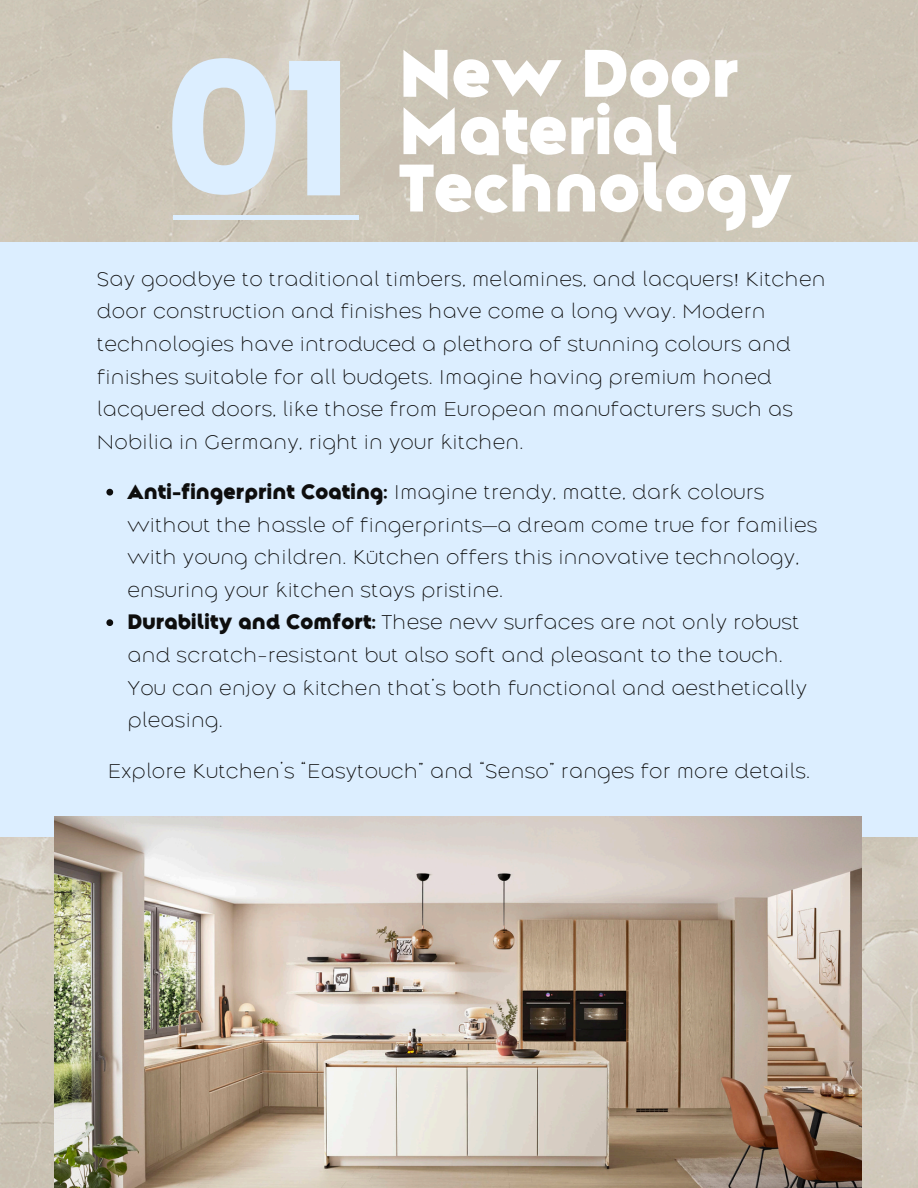
<style>
.page{position:relative;width:918px;height:1188px;background:#fff}
.page>*{position:absolute;margin:0;border:0;box-sizing:border-box;transform-origin:0 0}
.t1{font:700 184.2px "Poppins";color:#dceeff}
.t2{font:900 67.5px/57.3px "Along Sanss 2";color:#fff}
.t3{font:200 21px/32.7px "Along Sanss 2";letter-spacing:.01em;color:#0e0e0e}
.s1{font-weight:900}
</style>
<div class="page">
<img style="left:0;top:0;width:918px;height:1188px">
<div style="left:0;top:242px;width:918px;height:595px;background:#dceeff"></div>
<img style="left:55px;top:816px;width:806px;height:372px">
<hr style="left:173px;top:216px;width:185px;height:4px;background:#dceeff">
<svg style="left:106px;top:489px;width:7px;height:7px"></svg>
<svg style="left:106px;top:619px;width:7px;height:7px"></svg>
<p class="t1" style="left:164px;top:2px;width:191px">01</p>
<p class="t2" style="left:399px;top:46px;width:395px">New Door<br>Material<br>Technology</p>
<p class="t3" style="left:97px;top:262px;width:730px">Say goodbye to traditional timbers, melamines, and lacquers! Kitchen door construction and finishes have come a long way. Modern technologies have introduced a plethora of stunning colours and finishes suitable for all budgets. Imagine having premium honed lacquered doors, like those from European manufacturers such as Nobilia in Germany, right in your kitchen.</p>
<h1 class="t3" style="left:127px;top:476px;width:691px"><span class="s1">Anti-fingerprint Coating:</span> Imagine trendy, matte, dark colours without the hassle of fingerprints—a dream come true for families with young children. Kütchen offers this innovative technology, ensuring your kitchen stays pristine.</h1>
<p class="t3" style="left:127px;top:606px;width:681px"><span class="s1">Durability and Comfort:</span> These new surfaces are not only robust and scratch-resistant but also soft and pleasant to the touch.<br>You can enjoy a kitchen that’s both functional and aesthetically pleasing.</p>
<p class="t3" style="left:108px;top:755px;width:704px">Explore Kutchen’s “Easytouch” and “Senso” ranges for more details.</p>
</div>
